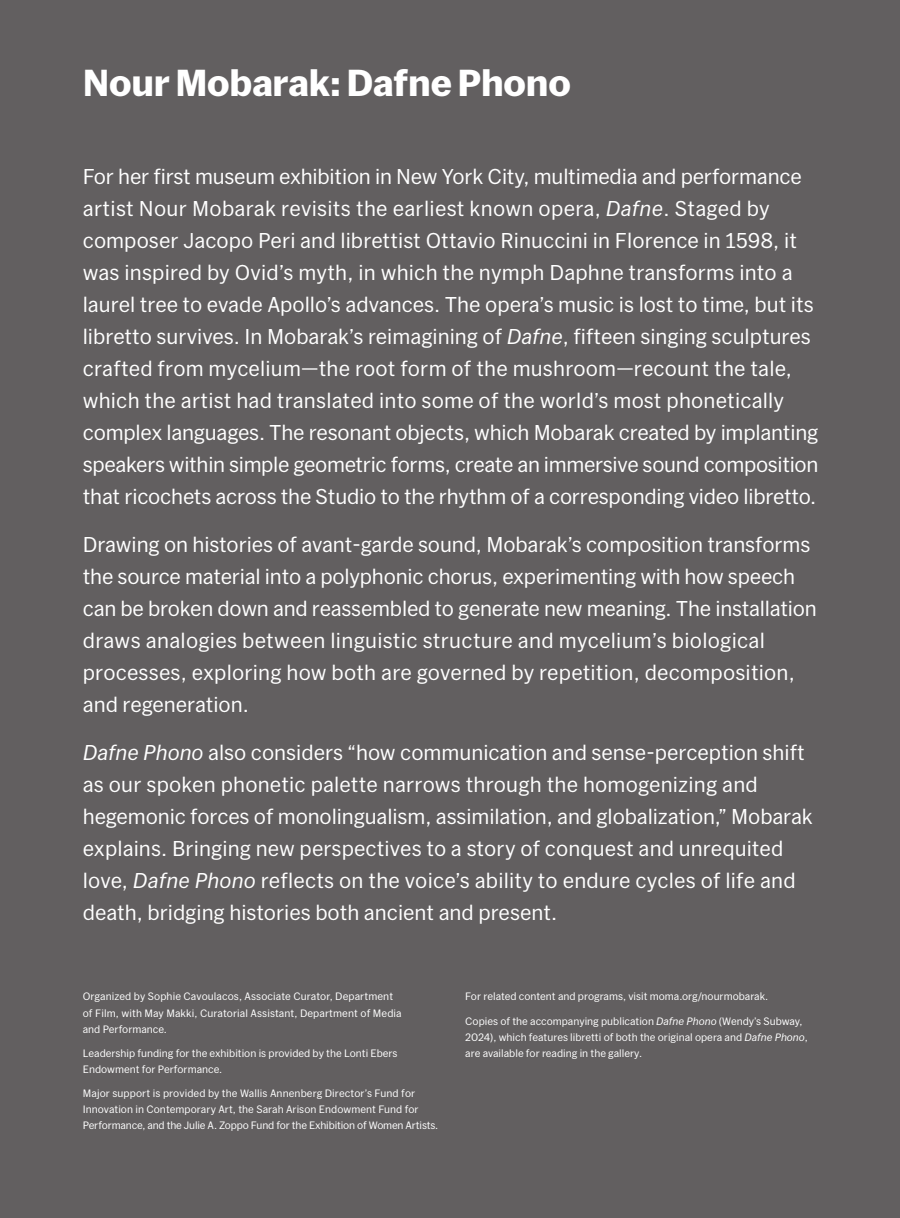
<style>
.page{position:relative;width:900px;height:1218px;background:#fff}
.page>*{position:absolute;margin:0;border:0;box-sizing:border-box;transform-origin:0 0}
.t1{font:700 35px "Mo MA Sans";letter-spacing:-.015em;color:#fff}
.t2{font:20px/32px "Mo MA Sans";color:#fff}
.t3{font:10px/16px "Mo MA Sans";color:#fff}
.s1{font-style:italic}
</style>
<div class="page">
<div style="left:0;top:0;width:900px;height:1217px;background:#625f60"></div>
<p class="t1" style="left:83px;top:57px;width:490px">Nour Mobarak: Dafne Phono</p>
<p class="t2" style="left:83px;top:160px;width:737px">For her first museum exhibition in New York City, multimedia and performance artist Nour Mobarak revisits the earliest known opera, <span class="s1">Dafne</span>. Staged by composer Jacopo Peri and librettist Ottavio Rinuccini in Florence in 1598, it was inspired by Ovid’s myth, in which the nymph Daphne transforms into a laurel tree to evade Apollo’s advances. The opera’s music is lost to time, but its libretto survives. In Mobarak’s reimagining of <span class="s1">Dafne</span>, fifteen singing sculptures crafted from mycelium—the root form of the mushroom—recount the tale, which the artist had translated into some of the world’s most phonetically complex languages. The resonant objects, which Mobarak created by implanting speakers within simple geometric forms, create an immersive sound composition that ricochets across the Studio to the rhythm of a corresponding video libretto.</p>
<p class="t2" style="left:83px;top:528px;width:735px">Drawing on histories of avant-garde sound, Mobarak’s composition transforms the source material into a polyphonic chorus, experimenting with how speech can be broken down and reassembled to generate new meaning. The installation draws analogies between linguistic structure and mycelium’s biological processes, exploring how both are governed by repetition, decomposition,</p>
<p class="t2" style="left:83px;top:688px;width:168px">and regeneration.</p>
<p class="t2" style="left:83px;top:736px;width:732px"><span class="s1">Dafne Phono</span> also considers “how communication and sense-perception shift as our spoken phonetic palette narrows through the homogenizing and hegemonic forces of monolingualism, assimilation, and globalization,” Mobarak explains. Bringing new perspectives to a story of conquest and unrequited love, <span class="s1">Dafne Phono</span> reflects on the voice’s ability to endure cycles of life and death, bridging histories both ancient and present.</p>
<p class="t3" style="left:83px;top:988px;width:320px">Organized by Sophie Cavoulacos, Associate Curator, Department of Film, with May Makki, Curatorial Assistant, Department of Media and Performance.</p>
<p class="t3" style="left:83px;top:1044px;width:316px">Leadership funding for the exhibition is provided by the Lonti Ebers<br>Endowment for Performance.</p>
<p class="t3" style="left:83px;top:1084px;width:357px">Major support is provided by the Wallis Annenberg Director’s Fund for<br>Innovation in Contemporary Art, the Sarah Arison Endowment Fund for<br>Performance, and the Julie A. Zoppo Fund for the Exhibition of Women Artists.</p>
<p class="t3" style="left:465px;top:988px;width:305px">For related content and programs, visit moma.org/nourmobarak.</p>
<p class="t3" style="left:465px;top:1012px;width:344px">Copies of the accompanying publication <span class="s1">Dafne Phono</span> (Wendy’s Subway,<br>2024), which features libretti of both the original opera and <span class="s1">Dafne Phono</span>, are available for reading in the gallery.</p>
</div>
